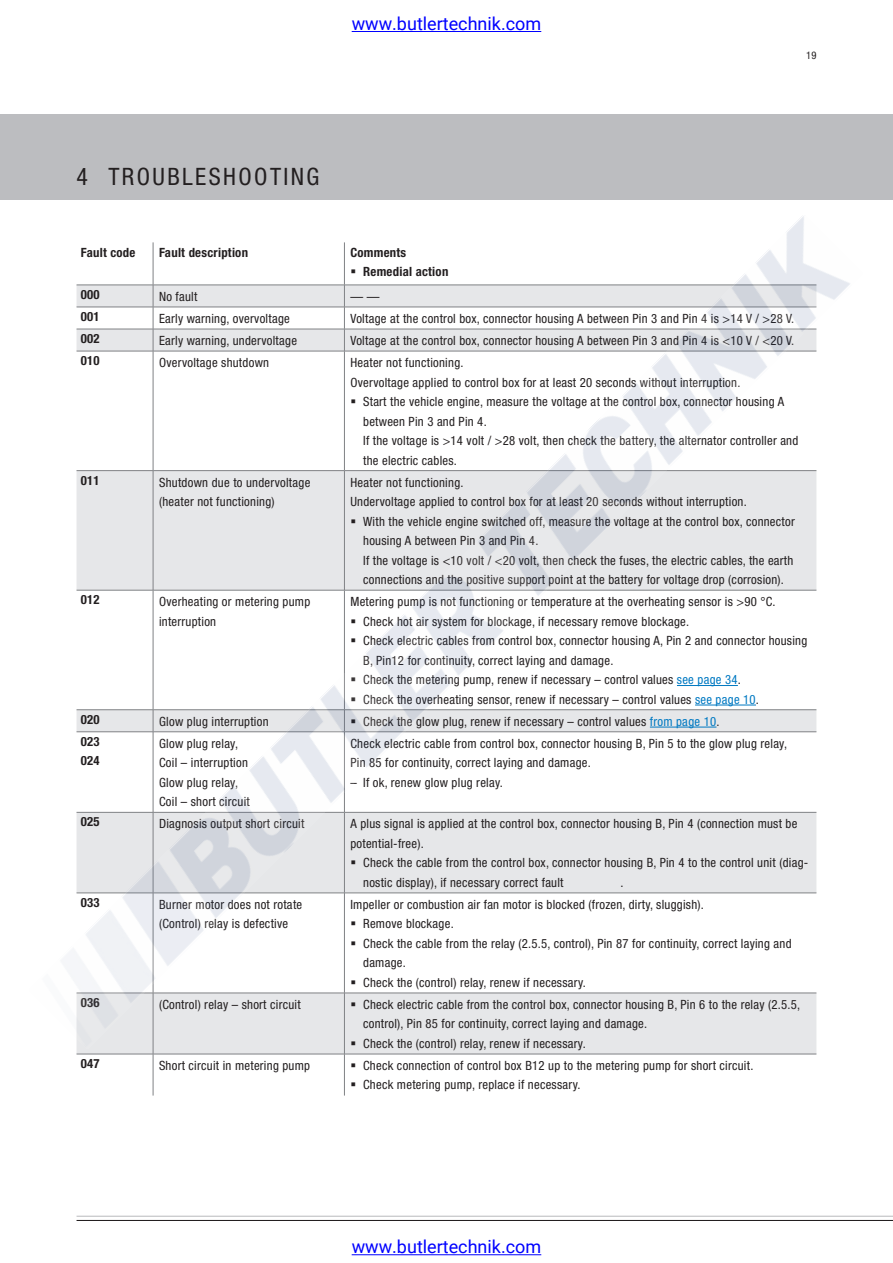
<style>
.page{position:relative;width:893px;height:1263px;background:#fff}
.page>*{position:absolute;margin:0;border:0;box-sizing:border-box;transform-origin:0 0}
.t1{font:condensed 24px "Helvetica Neue";letter-spacing:.1em;color:#231f20}
.t2{font:18px "Roboto";color:#00f}
.t3{font:condensed 12.75px/19.5px "Helvetica Neue";letter-spacing:.02em;color:#231f20}
.t4{font:700 condensed 12.75px/19.5px "Helvetica Neue";letter-spacing:.02em;color:#231f20}
.t5{font:condensed 10.5px "Helvetica Neue";color:#231f20}
.s1{color:#0079c2}
</style>
<div class="page">
<div style="left:0;top:115px;width:893px;height:85px;background:#bcbdc0"></div>
<hr style="left:77px;top:1216px;width:816px;height:1px;background:#bcbdc0">
<hr style="left:77px;top:1220px;width:816px;height:1px;background:#231f20">
<hr style="left:153px;top:993px;width:1px;height:61px;background:#808285">
<hr style="left:344px;top:993px;width:1px;height:61px;background:#808285">
<hr style="left:77px;top:1054px;width:76px;height:1px;background:#808285">
<hr style="left:153px;top:1054px;width:191px;height:1px;background:#808285">
<hr style="left:153px;top:1054px;width:1px;height:41px;background:#808285">
<hr style="left:344px;top:1054px;width:472px;height:1px;background:#808285">
<hr style="left:344px;top:1054px;width:1px;height:41px;background:#808285">
<img style="left:65px;top:216px;width:785px;height:832px">
<hr style="left:352px;top:31px;width:189px;height:1px;background:#00f">
<hr style="left:352px;top:1254px;width:189px;height:1px;background:#00f">
<svg style="left:351px;top:269px;width:4px;height:4px"></svg>
<svg style="left:351px;top:399px;width:4px;height:4px"></svg>
<svg style="left:351px;top:519px;width:4px;height:4px"></svg>
<svg style="left:351px;top:619px;width:4px;height:4px"></svg>
<svg style="left:351px;top:639px;width:4px;height:3px"></svg>
<svg style="left:351px;top:678px;width:4px;height:3px"></svg>
<svg style="left:351px;top:697px;width:4px;height:4px"></svg>
<svg style="left:351px;top:719px;width:4px;height:4px"></svg>
<svg style="left:351px;top:861px;width:4px;height:3px"></svg>
<svg style="left:351px;top:922px;width:4px;height:4px"></svg>
<svg style="left:351px;top:941px;width:4px;height:4px"></svg>
<svg style="left:351px;top:980px;width:4px;height:4px"></svg>
<svg style="left:351px;top:1002px;width:4px;height:4px"></svg>
<svg style="left:351px;top:1041px;width:4px;height:4px"></svg>
<h2 class="t2" style="left:352px;top:11px;width:191px">www.butlertechnik.com</h2>
<p class="t5" style="left:806px;top:50px;width:12px">19</p>
<h1 class="t1" style="left:77px;top:162px;width:177px">4 Troubleshoot</h1>
<h1 class="t1" style="left:284px;top:162px;width:37px">ing</h1>
<p class="t4" style="left:81px;top:242px;width:56px">Fault code</p>
<p class="t4" style="left:159px;top:242px;width:90px">Fault description</p>
<p class="t4" style="left:363px;top:242px;width:87px;text-indent:-13px">Comments<br>Remedial action</p>
<p class="t4" style="left:81px;top:285px;width:20px">000</p>
<p class="t3" style="left:159px;top:287px;width:40px">No fault</p>
<p class="t3" style="left:350px;top:287px;width:31px">— —</p>
<p class="t4" style="left:81px;top:307px;width:20px">001</p>
<p class="t3" style="left:159px;top:309px;width:132px">Early warning, overvoltage</p>
<p class="t3" style="left:350px;top:309px;width:445px">Voltage at the control box, connector housing A between Pin 3 and Pin 4 is &gt;14 V / &gt;28 V.</p>
<p class="t4" style="left:81px;top:329px;width:20px">002</p>
<p class="t3" style="left:159px;top:331px;width:139px">Early warning, undervoltage</p>
<p class="t3" style="left:350px;top:331px;width:445px">Voltage at the control box, connector housing A between Pin 3 and Pin 4 is &lt;10 V / &lt;20 V.</p>
<p class="t4" style="left:81px;top:351px;width:20px">010</p>
<p class="t3" style="left:159px;top:353px;width:112px">Overvoltage shutdown</p>
<p class="t3" style="left:350px;top:353px;width:115px">Heater not functioning.</p>
<p class="t3" style="left:350px;top:372px;width:391px">Overvoltage applied to control box for at least 20 seconds without interruption.</p>
<p class="t3" style="left:363px;top:392px;width:422px">Start the vehicle engine, measure the voltage at the control box, connector housing A</p>
<p class="t3" style="left:363px;top:411px;width:125px">between Pin 3 and Pin 4.</p>
<p class="t3" style="left:363px;top:431px;width:437px">If the voltage is &gt;14 volt / &gt;28 volt, then check the battery, the alternator controller and</p>
<p class="t3" style="left:363px;top:450px;width:95px">the electric cables.</p>
<p class="t4" style="left:81px;top:470px;width:20px">011</p>
<p class="t3" style="left:159px;top:472px;width:153px">Shutdown due to undervoltage (heater not functioning)</p>
<p class="t3" style="left:350px;top:472px;width:115px">Heater not functioning.</p>
<p class="t3" style="left:350px;top:492px;width:398px">Undervoltage applied to control box for at least 20 seconds without interruption.</p>
<p class="t3" style="left:363px;top:511px;width:433px">With the vehicle engine switched off, measure the voltage at the control box, connector</p>
<p class="t3" style="left:363px;top:531px;width:177px">housing A between Pin 3 and Pin 4.</p>
<p class="t3" style="left:363px;top:550px;width:432px">If the voltage is &lt;10 volt / &lt;20 volt, then check the fuses, the electric cables, the earth</p>
<p class="t3" style="left:363px;top:570px;width:422px">connections and the positive support point at the battery for voltage drop (corrosion).</p>
<p class="t4" style="left:81px;top:590px;width:20px">012</p>
<p class="t3" style="left:159px;top:592px;width:153px">Overheating or metering pump interruption</p>
<p class="t3" style="left:363px;top:592px;width:446px;text-indent:-13px">Metering pump is not functioning or temperature at the overheating sensor is &gt;90 °C.<br>Check hot air system for blockage, if necessary remove blockage.<br>Check electric cables from control box, connector housing A, Pin 2 and connector housing B, Pin12 for continuity, correct laying and damage.<br>Check the metering pump, renew if necessary – control values <span class="s1">see page 34</span>.<br>Check the overheating sensor, renew if necessary – control values <span class="s1">see page 10</span>.</p>
<p class="t4" style="left:81px;top:709px;width:20px">020</p>
<p class="t3" style="left:159px;top:711px;width:111px">Glow plug interruption</p>
<p class="t3" style="left:363px;top:711px;width:358px">Check the glow plug, renew if necessary – control values <span class="s1">from page 10</span>.</p>
<p class="t4" style="left:81px;top:731px;width:20px">023<br>024</p>
<p class="t3" style="left:159px;top:733px;width:92px">Glow plug relay,<br>Coil – interruption<br>Glow plug relay,<br>Coil – short circuit</p>
<p class="t3" style="left:350px;top:733px;width:438px">Check electric cable from control box, connector housing B, Pin 5 to the glow plug relay,<br>Pin 85 for continuity, correct laying and damage.</p>
<p class="t3" style="left:350px;top:772px;width:154px">– If ok, renew glow plug relay.</p>
<p class="t4" style="left:81px;top:812px;width:20px">025</p>
<p class="t3" style="left:159px;top:814px;width:147px">Diagnosis output short circuit</p>
<p class="t3" style="left:350px;top:814px;width:448px">A plus signal is applied at the control box, connector housing B, Pin 4 (connection must be potential-free).</p>
<p class="t3" style="left:363px;top:853px;width:447px">Check the cable from the control box, connector housing B, Pin 4 to the control unit (diag&shy;nostic display), if necessary correct fault</p>
<p class="t3" style="left:620px;top:872px;width:5px">.</p>
<p class="t4" style="left:81px;top:892px;width:20px">033</p>
<p class="t3" style="left:159px;top:894px;width:145px">Burner motor does not rotate (Control) relay is defective</p>
<p class="t3" style="left:363px;top:894px;width:430px;text-indent:-13px">Impeller or combustion air fan motor is blocked (frozen, dirty, sluggish).<br>Remove blockage.<br>Check the cable from the relay (2.5.5, control), Pin 87 for continuity, correct laying and damage.<br>Check the (control) relay, renew if necessary.</p>
<p class="t4" style="left:81px;top:992px;width:20px">036</p>
<p class="t3" style="left:159px;top:994px;width:143px">(Control) relay – short circuit</p>
<p class="t3" style="left:363px;top:994px;width:439px">Check electric cable from the control box, connector housing B, Pin 6 to the relay (2.5.5, control), Pin 85 for continuity, correct laying and damage.<br>Check the (control) relay, renew if necessary.</p>
<p class="t4" style="left:81px;top:1054px;width:20px">047</p>
<p class="t3" style="left:159px;top:1056px;width:153px">Short circuit in metering pump</p>
<p class="t3" style="left:363px;top:1056px;width:392px">Check connection of control box B12 up to the metering pump for short circuit.<br>Check metering pump, replace if necessary.</p>
<h2 class="t2" style="left:352px;top:1234px;width:191px">www.butlertechnik.com</h2>
</div>
